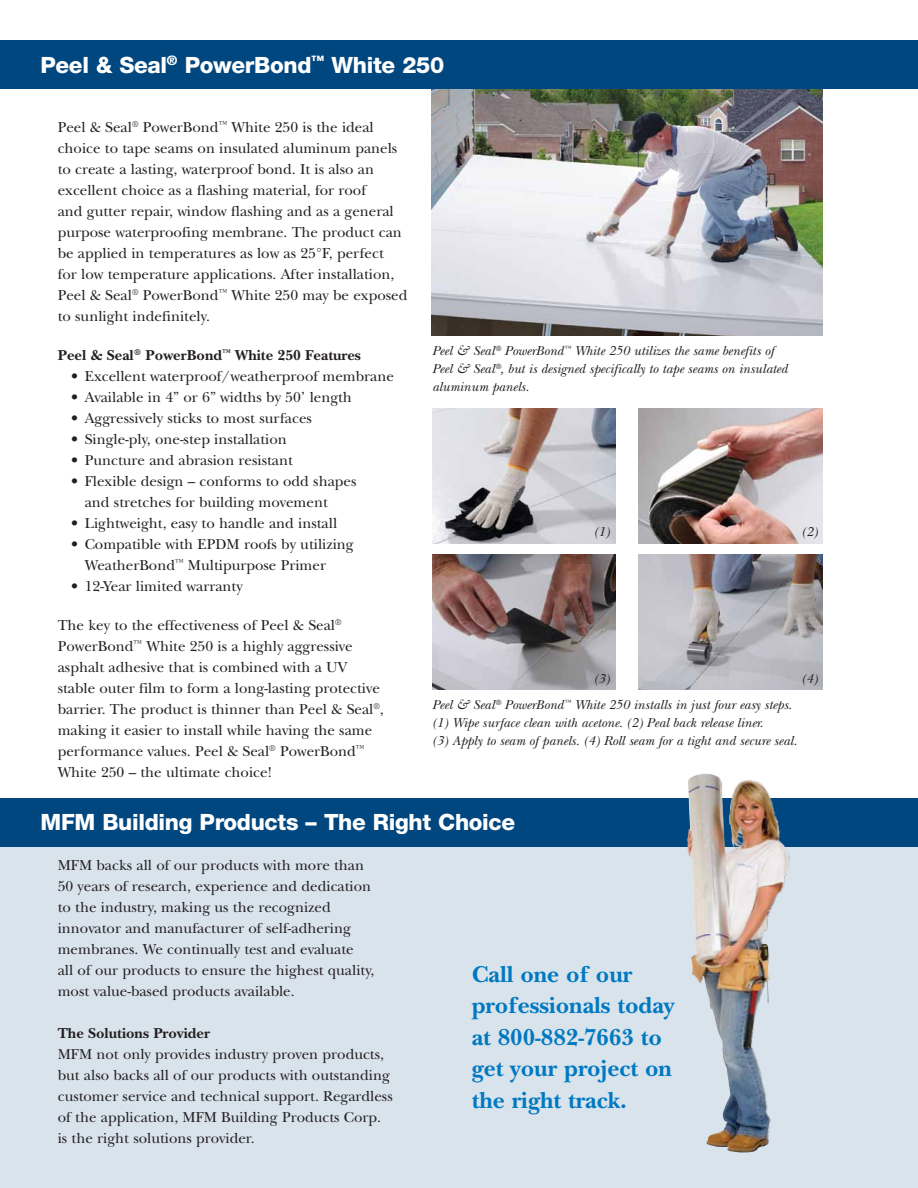
<style>
.page{position:relative;width:918px;height:1188px;background:#fff}
.page>*{position:absolute;margin:0;border:0;box-sizing:border-box;transform-origin:0 0}
.t1{font:700 24px/31.5px "New Baskerville";color:#0079c1}
.t2{font:800 22.5px "Helvetica Neue";letter-spacing:-.015em;color:#fff}
.t3{font:15px/21px "New Baskerville";color:#231f20}
.t4{font:700 15px "New Baskerville";color:#231f20}
.t5{font:italic 13.5px/18px "New Baskerville";color:#231f20}
</style>
<div class="page">
<div style="left:0;top:813px;width:918px;height:375px;background:#d9e3ec"></div>
<img style="left:431px;top:89px;width:391px;height:247px">
<img style="left:432px;top:409px;width:183px;height:135px">
<img style="left:432px;top:555px;width:183px;height:135px">
<img style="left:639px;top:409px;width:183px;height:135px">
<img style="left:639px;top:555px;width:183px;height:135px">
<div style="left:0;top:40px;width:918px;height:49px;background:#00467f"></div>
<div style="left:0;top:798px;width:918px;height:49px;background:#00467f"></div>
<img style="left:687px;top:778px;width:84px;height:375px">
<h2 class="t2" style="left:40px;top:51px;width:405px">Peel &amp; Seal<sup>®</sup> PowerBond<sup>™</sup> White 250</h2>
<p class="t3" style="left:58px;top:117px;width:351px">Peel &amp; Seal<sup>®</sup> PowerBond<sup>™</sup> White 250 is the ideal choice to tape seams on insulated aluminum panels to create a lasting, waterproof bond. It is also an excellent choice as a flashing material, for roof<br>and gutter repair, window flashing and as a general purpose waterproofing membrane. The product can be applied in temperatures as low as 25°F, perfect<br>for low temperature applications. After installation, Peel &amp; Seal<sup>®</sup> PowerBond<sup>™</sup> White 250 may be exposed to sunlight indefinitely.</p>
<p class="t4" style="left:58px;top:347px;width:305px">Peel &amp; Seal<sup>®</sup> PowerBond<sup>™</sup> White 250 Features</p>
<p class="t3" style="left:71px;top:366px;width:324px">• Excellent waterproof/weatherproof membrane</p>
<p class="t3" style="left:71px;top:387px;width:282px">• Available in 4” or 6” widths by 50’ length</p>
<p class="t3" style="left:71px;top:408px;width:242px">• Aggressively sticks to most surfaces</p>
<p class="t3" style="left:71px;top:429px;width:217px">• Single-ply, one-step installation</p>
<p class="t3" style="left:71px;top:450px;width:223px">• Puncture and abrasion resistant</p>
<p class="t3" style="left:85px;top:471px;width:273px;text-indent:-14px">• Flexible design – conforms to odd shapes and stretches for building movement</p>
<p class="t3" style="left:71px;top:513px;width:267px">• Lightweight, easy to handle and install</p>
<p class="t3" style="left:85px;top:534px;width:270px;text-indent:-14px">• Compatible with EPDM roofs by utilizing<br>WeatherBond<sup>™</sup> Multipurpose Primer</p>
<p class="t3" style="left:71px;top:576px;width:173px">• 12-Year limited warranty</p>
<p class="t3" style="left:58px;top:615px;width:328px">The key to the effectiveness of Peel &amp; Seal<sup>® </sup>PowerBond<sup>™</sup> White 250 is a highly aggressive asphalt adhesive that is combined with a UV stable outer film to form a long-lasting protective barrier. The product is thinner than Peel &amp; Seal<sup>®</sup>, making it easier to install while having the same performance values. Peel &amp; Seal<sup>®</sup> PowerBond<sup>™ </sup>White 250 – the ultimate choice!</p>
<p class="t5" style="left:432px;top:342px;width:357px">Peel &amp; Seal<sup>®</sup> PowerBond<sup>™</sup> White 250 utilizes the same benefits of<br>Peel &amp; Seal<sup>®</sup>, but is designed specifically to tape seams on insulated aluminum panels.</p>
<p class="t5" style="left:594px;top:523px;width:18px">(1)</p>
<p class="t5" style="left:802px;top:523px;width:18px">(2)</p>
<p class="t5" style="left:594px;top:670px;width:18px">(3)</p>
<p class="t5" style="left:802px;top:670px;width:18px">(4)</p>
<p class="t5" style="left:432px;top:696px;width:367px">Peel &amp; Seal<sup>®</sup> PowerBond<sup>™</sup> White 250 installs in just four easy steps. (1) Wipe surface clean with acetone. (2) Peal back release liner.<br>(3) Apply to seam of panels. (4) Roll seam for a tight and secure seal.</p>
<h2 class="t2" style="left:41px;top:809px;width:476px">MFM Building Products – The Right Choice</h2>
<p class="t3" style="left:58px;top:855px;width:318px">MFM backs all of our products with more than 50 years of research, experience and dedication to the industry, making us the recognized innovator and manufacturer of self-adhering membranes. We continually test and evaluate<br>all of our products to ensure the highest quality, most value-based products available.</p>
<p class="t4" style="left:58px;top:1024px;width:154px">The Solutions Provider</p>
<p class="t3" style="left:58px;top:1044px;width:337px">MFM not only provides industry proven products, but also backs all of our products with outstanding customer service and technical support. Regardless of the application, MFM Building Products Corp. is the right solutions provider.</p>
<h1 class="t1" style="left:472px;top:958px;width:204px">Call one of our professionals today at 800-882-7663 to get your project on the right track.</h1>
</div>
